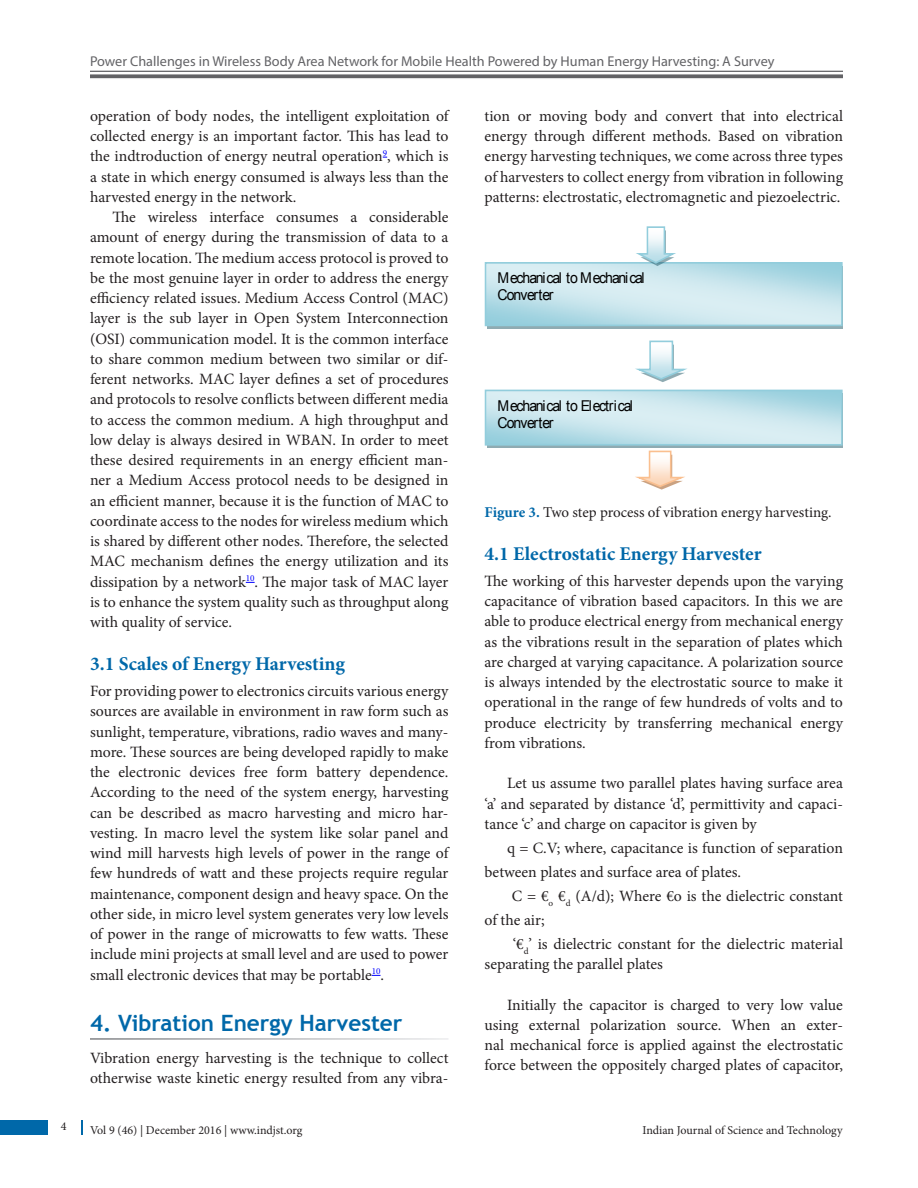
<style>
.page{position:relative;width:918px;height:1188px;background:#fff}
.page>*{position:absolute;margin:0;border:0;box-sizing:border-box;transform-origin:0 0}
.t1{font:700 22.5px "Trebuchet MS";color:#0068a9}
.t2{font:700 19.5px "Minion Pro";color:#0068a9}
.Text_Ind{font:15.75px/20.2px "Minion Pro";color:#231f20;text-align:justify}
.Text{font:15.75px/20.2px "Minion Pro";color:#231f20;text-align:justify}
.t3{font:15px/17.2px "Arial";letter-spacing:-.08em;color:#000;scale:.95 1}
.Fig_cap{font:15px "Minion Pro";letter-spacing:-.005em;color:#231f20}
.t4{font:14.25px "Myriad Pro";color:#636366}
.t5{font:12px "Minion Pro";color:#231f20}
.s1{font-weight:700;color:#0068a9}
</style>
<div class="page">
<div style="left:0;top:1120px;width:47px;height:15px;background:#0068a9"></div>
<svg style="left:81px;top:1120px;width:1px;height:15px"></svg>
<hr style="left:90px;top:71px;width:753px;height:1px;background:#636366">
<svg style="left:90px;top:74px;width:753px;height:4px;background:#737376"></svg>
<div style="left:487px;top:266px;width:356px;height:63px;background:#8fafb6"></div>
<svg style="left:488px;top:265px;width:352px;height:58px;background:#c7e5ec"></svg>
<div style="left:485px;top:262px;width:358px;height:64px;border:2px solid #92cddc"></div>
<div style="left:487px;top:394px;width:356px;height:54px;background:#8fabb2"></div>
<svg style="left:488px;top:393px;width:352px;height:50px;background:#c8e5ec"></svg>
<div style="left:485px;top:390px;width:358px;height:56px;border:2px solid #92cddc"></div>
<svg style="left:637px;top:340px;width:50px;height:42px"></svg>
<svg style="left:637px;top:226px;width:42px;height:40px"></svg>
<svg style="left:637px;top:450px;width:48px;height:40px"></svg>
<p class="t5" style="left:61px;top:1118px;width:7px">4</p>
<p class="t4" style="left:90px;top:53px;width:686px">Power Challenges in Wireless Body Area Network for Mobile Health Powered by Human Energy Harvesting: A Survey</p>
<p class="Text_Ind" style="left:90px;top:106px;width:360px">operation of body nodes, the intelligent exploitation of collected energy is an important factor. This has lead to the indtroduction of energy neutral operation<sup>9</sup>, which is a state in which energy consumed is always less than the harvested energy in the network.</p>
<p class="Text_Ind" style="left:90px;top:207px;width:360px;text-indent:22px">The wireless interface consumes a considerable amount of energy during the transmission of data to a remote location. The medium access protocol is proved to be the most genuine layer in order to address the energy efficiency related issues. Medium Access Control (MAC) layer is the sub layer in Open System Interconnection (OSI) communication model. It is the common interface to share common medium between two similar or dif&shy;ferent networks. MAC layer defines a set of procedures and protocols to resolve conflicts between different media to access the common medium. A high throughput and low delay is always desired in WBAN. In order to meet these desired requirements in an energy efficient man&shy;ner a Medium Access protocol needs to be designed in an efficient manner, because it is the function of MAC to coordinate access to the nodes for wireless medium which is shared by different other nodes. Therefore, the selected MAC mechanism defines the energy utilization and its dissipation by a network<sup>10</sup>. The major task of MAC layer is to enhance the system quality such as throughput along with quality of service.</p>
<h2 class="t2" style="left:90px;top:650px;width:257px">3.1 Scales of Energy Harvesting</h2>
<p class="Text" style="left:90px;top:681px;width:360px">For providing power to electronics circuits various energy sources are available in environment in raw form such as sunlight, temperature, vibrations, radio waves and many&shy;more. These sources are being developed rapidly to make the electronic devices free form battery dependence.<br>According to the need of the system energy, harvesting can be described as macro harvesting and micro har&shy;vesting. In macro level the system like solar panel and wind mill harvests high levels of power in the range of few hundreds of watt and these projects require regular maintenance, component design and heavy space. On the other side, in micro level system generates very low levels of power in the range of microwatts to few watts. These include mini projects at small level and are used to power small electronic devices that may be portable<sup>10</sup>.</p>
<h1 class="t1" style="left:90px;top:1009px;width:314px">4. Vibration Energy Harvester</h1>
<p class="Text" style="left:90px;top:1048px;width:360px">Vibration energy harvesting is the technique to collect otherwise waste kinetic energy resulted from any vibra-</p>
<p class="Text" style="left:484px;top:106px;width:360px">tion or moving body and convert that into electrical energy through different methods. Based on vibration energy harvesting techniques, we come across three types of harvesters to collect energy from vibration in following patterns: electrostatic, electromagnetic and piezoelectric.</p>
<p class="t3" style="left:498px;top:269px;width:156px">Mechanical to Mechanical<br>Converter</p>
<p class="t3" style="left:498px;top:397px;width:144px">Mechanical to Electrical<br>Converter</p>
<p class="Fig_cap" style="left:484px;top:502px;width:349px"><span class="s1">Figure 3.</span> Two step process of vibration energy harvesting.</p>
<h2 class="t2" style="left:484px;top:540px;width:279px">4.1 Electrostatic Energy Harvester</h2>
<p class="Text" style="left:484px;top:571px;width:360px">The working of this harvester depends upon the varying capacitance of vibration based capacitors. In this we are able to produce electrical energy from mechanical energy as the vibrations result in the separation of plates which are charged at varying capacitance. A polarization source is always intended by the electrostatic source to make it operational in the range of few hundreds of volts and to produce electricity by transferring mechanical energy from vibrations.</p>
<p class="Text_Ind" style="left:484px;top:773px;width:360px;text-indent:22px">Let us assume two parallel plates having surface area ‘a’ and separated by distance ‘d’, permittivity and capaci&shy;tance ‘c’ and charge on capacitor is given by</p>
<p class="Text_Ind" style="left:484px;top:836px;width:360px;line-height:24px;text-indent:22px">q = C.V; where, capacitance is function of separation between plates and surface area of plates.</p>
<p class="Text_Ind" style="left:484px;top:884px;width:360px;line-height:24px;text-indent:27px">C = €<sub>o</sub> €<sub>d</sub> (A/d); Where €o is the dielectric constant of the air;</p>
<p class="Text_Ind" style="left:484px;top:934px;width:360px;text-indent:28px">‘€<sub>d</sub>’ is dielectric constant for the dielectric material separating the parallel plates</p>
<p class="Text_Ind" style="left:484px;top:994px;width:360px;text-indent:22px">Initially the capacitor is charged to very low value using external polarization source. When an exter&shy;nal mechanical force is applied against the electrostatic force between the oppositely charged plates of capacitor,</p>
<p class="t5" style="left:90px;top:1123px;width:214px">Vol 9 (46) | December 2016 | www.indjst.org</p>
<p class="t5" style="left:642px;top:1123px;width:202px">Indian Journal of Science and Technology</p>
</div>
